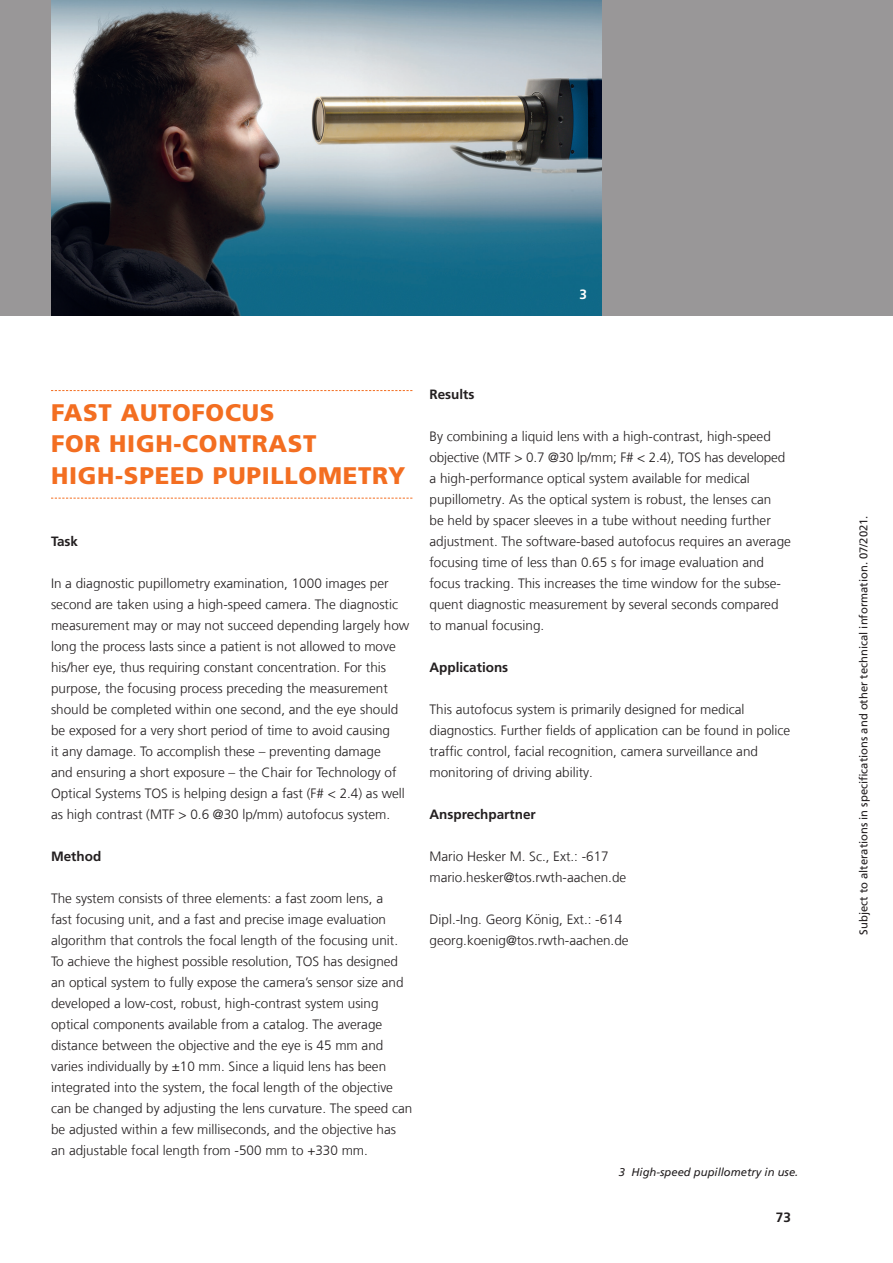
<style>
.page{position:relative;width:893px;height:1263px;background:#fff}
.page>*{position:absolute;margin:0;border:0;box-sizing:border-box;transform-origin:0 0}
.t1{font:900 24px/31.5px "Frutiger LT Com";letter-spacing:.03em;color:#f36e21}
.t2{font:300 13.5px/21px "Frutiger LT Com";color:#231f20}
.t3{font:700 13.5px "Frutiger LT Com";color:#231f20}
.t4{font:700 13.5px "Frutiger LT Com";color:#fff}
.t5{font:11.25px "Frutiger LT Com";color:#231f20}
.t6{font:italic 11.25px "Frutiger LT Com";color:#231f20}
</style>
<div class="page">
<div style="left:0;top:0;width:893px;height:315px;background:#999798"></div>
<img style="left:51px;top:0;width:551px;height:315px">
<svg style="left:51px;top:390px;width:361px;height:1px"></svg>
<svg style="left:51px;top:498px;width:361px;height:1px"></svg>
<p class="t4" style="left:580px;top:286px;width:9px">3</p>
<h1 class="t1" style="left:51px;top:397px;width:356px">FAST AUTOFOCUS<br>FOR HIGH-CONTRAST<br>HIGH-SPEED PUPILLOMETRY</h1>
<p class="t3" style="left:51px;top:533px;width:29px">Task</p>
<p class="t2" style="left:51px;top:573px;width:360px">In a diagnostic pupillometry examination, 1000 images per second are taken using a high-speed camera. The diagnostic measurement may or may not succeed depending largely how long the process lasts since a patient is not allowed to move his/her eye, thus requiring constant concentration. For this purpose, the focusing process preceding the measurement should be completed within one second, and the eye should be exposed for a very short period of time to avoid causing<br>it any damage. To accomplish these – preventing damage<br>and ensuring a short exposure – the Chair for Technology of Optical Systems TOS is helping design a fast (F# &lt; 2.4) as well as high contrast (MTF &gt; 0.6 @30 lp/mm) autofocus system.</p>
<p class="t3" style="left:51px;top:848px;width:52px">Method</p>
<p class="t2" style="left:51px;top:888px;width:363px">The system consists of three elements: a fast zoom lens, a<br>fast focusing unit, and a fast and precise image evaluation algorithm that controls the focal length of the focusing unit.<br>To achieve the highest possible resolution, TOS has designed an optical system to fully expose the camera’s sensor size and developed a low-cost, robust, high-contrast system using optical components available from a catalog. The average distance between the objective and the eye is 45 mm and varies individually by ±10 mm. Since a liquid lens has been integrated into the system, the focal length of the objective can be changed by adjusting the lens curvature. The speed can be adjusted within a few milliseconds, and the objective has an adjustable focal length from -500 mm to +330 mm.</p>
<p class="t3" style="left:429px;top:387px;width:46px">Results</p>
<p class="t2" style="left:429px;top:426px;width:363px">By combining a liquid lens with a high-contrast, high-speed objective (MTF &gt; 0.7 @30 lp/mm; F# &lt; 2.4), TOS has developed a high-performance optical system available for medical pupillometry. As the optical system is robust, the lenses can<br>be held by spacer sleeves in a tube without needing further adjustment. The software-based autofocus requires an average focusing time of less than 0.65 s for image evaluation and focus tracking. This increases the time window for the subse&shy;quent diagnostic measurement by several seconds compared to manual focusing.</p>
<p class="t3" style="left:429px;top:660px;width:80px">Applications</p>
<p class="t2" style="left:429px;top:699px;width:362px">This autofocus system is primarily designed for medical diagnostics. Further fields of application can be found in police traffic control, facial recognition, camera surveillance and monitoring of driving ability.</p>
<p class="t3" style="left:429px;top:807px;width:108px">Ansprechpartner</p>
<p class="t2" style="left:429px;top:846px;width:198px">Mario Hesker M. Sc., Ext.: -617 mario.hesker@tos.rwth-aachen.de</p>
<p class="t2" style="left:429px;top:909px;width:201px">Dipl.-Ing. Georg König, Ext.: -614 georg.koenig@tos.rwth-aachen.de</p>
<p class="t6" style="left:619px;top:1166px;width:181px">3 High-speed pupillometry in use.</p>
<p class="t3" style="left:776px;top:1209px;width:17px">73</p>
<p class="t5" style="left:857px;top:935px;width:421px;rotate:-90deg">Subject to alterations in specifications and other technical information. 07/2021.</p>
</div>
